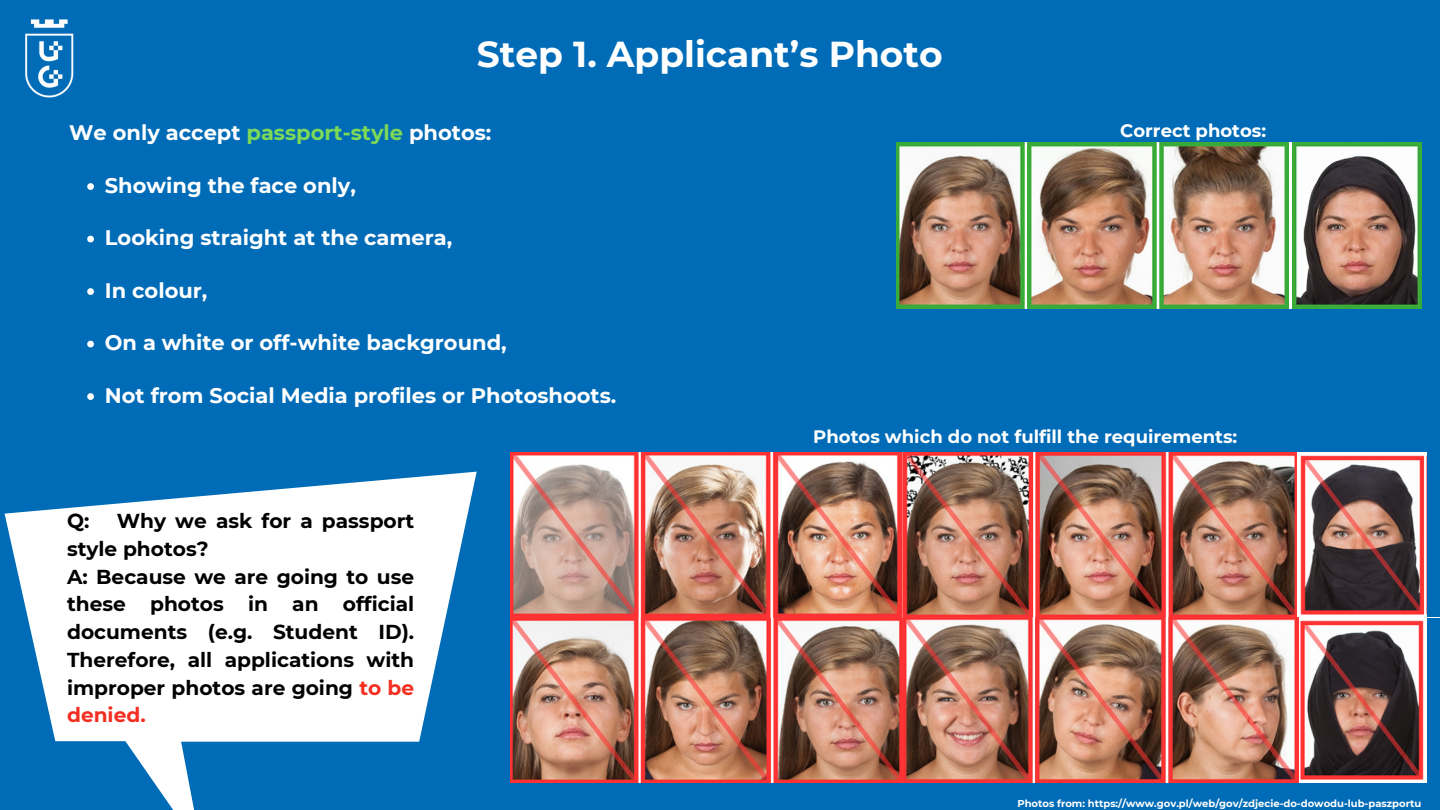
<style>
.page{position:relative;width:1440px;height:810px;background:#fff}
.page>*{position:absolute;margin:0;border:0;box-sizing:border-box;transform-origin:0 0}
.t1{font:700 36px "Montserrat";color:#fff}
.t2{font:700 21px "Montserrat";color:#fff}
.t3{font:700 20.2px/27.8px "Montserrat";color:#000}
.t4{font:700 18px "Montserrat";color:#fff}
.t5{font:700 10px "Montserrat";color:#fff}
.s1{color:#7ed957}
.s2{color:#f42f22}
</style>
<div class="page">
<div style="left:1px;top:0;width:1438px;height:810px;background:#006cb7"></div>
<svg style="left:5px;top:472px;width:472px;height:338px;fill:#fff"></svg>
<img style="left:0;top:0;width:74px;height:142px">
<img style="left:904px;top:452px;width:394px;height:165px">
<img style="left:511px;top:617px;width:661px;height:165px">
<img style="left:511px;top:452px;width:391px;height:165px">
<div style="left:1276px;top:142px;width:21px;height:167px;background:#fff"></div>
<img style="left:896px;top:142px;width:393px;height:167px">
<img style="left:1292px;top:142px;width:129px;height:167px">
<img style="left:1298px;top:452px;width:129px;height:165px">
<img style="left:1172px;top:617px;width:255px;height:165px">
<div style="left:1427px;top:374px;width:13px;height:243px;background:#006cb7"></div>
<svg style="left:87px;top:183px;width:7px;height:7px"></svg>
<svg style="left:87px;top:236px;width:7px;height:6px"></svg>
<svg style="left:87px;top:288px;width:7px;height:7px"></svg>
<svg style="left:87px;top:341px;width:7px;height:6px"></svg>
<svg style="left:87px;top:393px;width:7px;height:7px"></svg>
<p class="t1" style="left:477px;top:32px;width:467px">Step 1. Applicant’s Photo</p>
<p class="t2" style="left:69px;top:120px;width:424px">We only accept <span class="s1">passport-style</span> photos:</p>
<h2 class="t2" style="left:105px;top:173px;width:252px">Showing the face only,</h2>
<p class="t2" style="left:105px;top:225px;width:349px">Looking straight at the camera,</p>
<p class="t2" style="left:105px;top:278px;width:104px">In colour,</p>
<p class="t2" style="left:105px;top:330px;width:403px">On a white or off-white background,</p>
<p class="t2" style="left:105px;top:383px;width:513px">Not from Social Media profiles or Photoshoots.</p>
<p class="t4" style="left:1120px;top:120px;width:147px">Correct photos:</p>
<p class="t3" style="left:67px;top:507px;width:349px;text-indent:50px">Why we ask for a passport style photos?<br>A: Because we are going to use these photos in an official documents (e.g. Student ID).<br>Therefore, all applications with improper photos are going <span class="s2">to be denied.</span></p>
<p class="t3" style="left:67px;top:507px;width:24px">Q:</p>
<p class="t4" style="left:813px;top:426px;width:426px">Photos which do not fulfill the requirements:</p>
<h4 class="t5" style="left:1017px;top:798px;width:405px">Photos from: https://www.gov.pl/web/gov/zdjecie-do-dowodu-lub-paszportu</h4>
</div>
